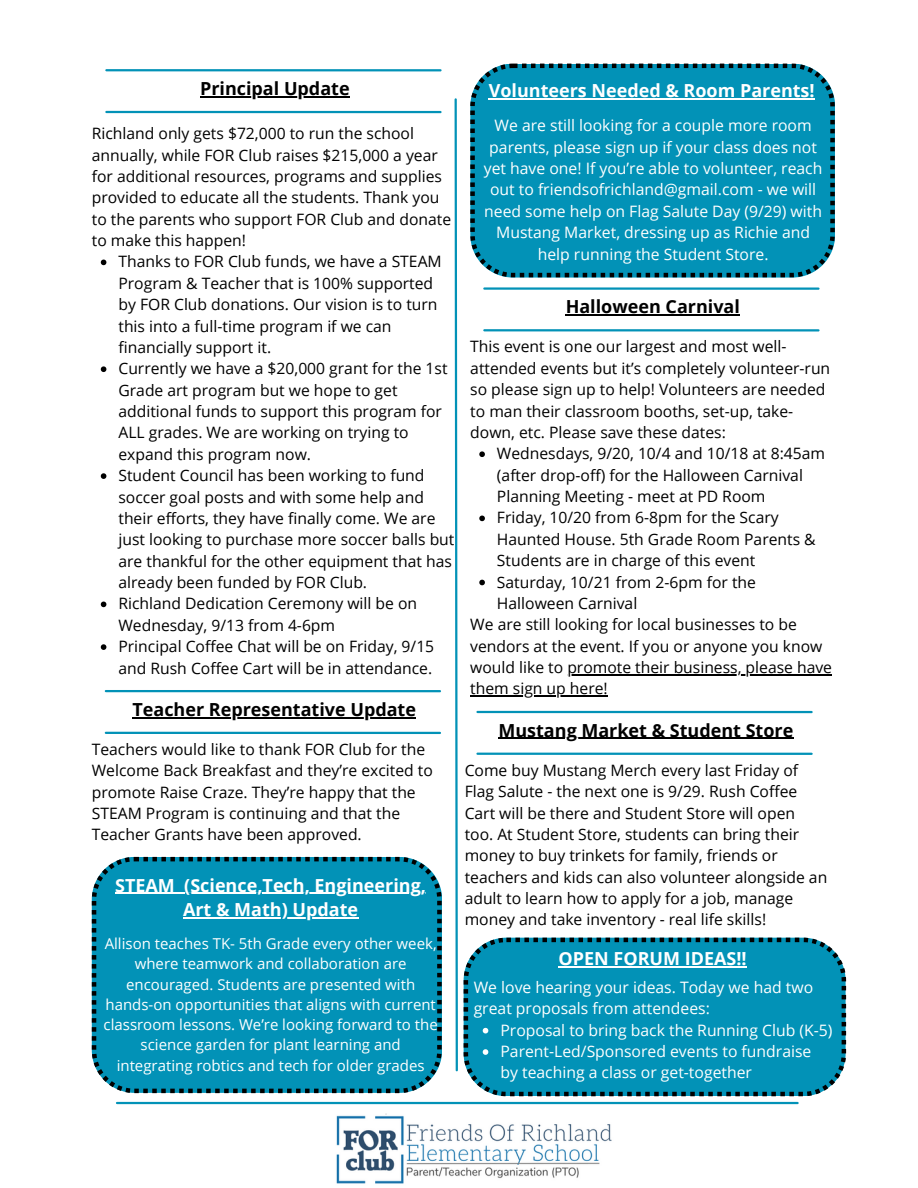
<style>
.page{position:relative;width:918px;height:1188px;background:#fff}
.page>*{position:absolute;margin:0;border:0;box-sizing:border-box;transform-origin:0 0}
.t1{font:700 18px/24.8px "Open Sans";color:#fff;text-align:center}
.t2{font:700 18px "Open Sans";color:#000}
.t3{font:15.75px/21.3px "Open Sans";color:#000}
.t4{font:15.75px/21.3px "Open Sans";color:#fff}
.t5{font:15px/20.2px "Open Sans";color:#fff;text-align:center}
</style>
<div class="page">
<hr style="left:106px;top:69px;width:335px;height:2px;background:#0292b7">
<svg style="left:454px;top:98px;width:4px;height:974px"></svg>
<img style="left:336px;top:1113px;width:276px;height:71px">
<hr style="left:106px;top:111px;width:335px;height:2px;background:#0292b7">
<hr style="left:200px;top:96px;width:150px;height:1px;background:#000">
<svg style="left:101px;top:260px;width:5px;height:5px"></svg>
<svg style="left:101px;top:366px;width:5px;height:6px"></svg>
<svg style="left:101px;top:473px;width:5px;height:6px"></svg>
<svg style="left:101px;top:602px;width:5px;height:5px"></svg>
<svg style="left:101px;top:644px;width:5px;height:6px"></svg>
<hr style="left:117px;top:1102px;width:681px;height:2px;background:#0292b7">
<hr style="left:106px;top:690px;width:334px;height:2px;background:#0292b7">
<hr style="left:106px;top:732px;width:334px;height:2px;background:#0292b7">
<hr style="left:132px;top:717px;width:284px;height:1px;background:#000">
<div style="left:92px;top:857px;width:350px;height:236px;background:#0292b7"></div>
<hr style="left:115px;top:893px;width:60px;height:1px;background:#fff">
<hr style="left:184px;top:893px;width:242px;height:1px;background:#fff">
<hr style="left:183px;top:918px;width:175px;height:1px;background:#fff">
<div style="left:470px;top:64px;width:365px;height:213px;background:#0292b7"></div>
<hr style="left:489px;top:98px;width:326px;height:2px;background:#fff">
<hr style="left:484px;top:287px;width:334px;height:3px;background:#0292b7">
<hr style="left:484px;top:329px;width:334px;height:3px;background:#0292b7">
<hr style="left:566px;top:314px;width:174px;height:2px;background:#000">
<svg style="left:479px;top:451px;width:6px;height:6px"></svg>
<svg style="left:479px;top:516px;width:6px;height:5px"></svg>
<svg style="left:479px;top:580px;width:6px;height:5px"></svg>
<hr style="left:567px;top:674px;width:265px;height:1px;background:#000">
<hr style="left:470px;top:696px;width:138px;height:1px;background:#000">
<hr style="left:477px;top:711px;width:335px;height:2px;background:#0292b7">
<hr style="left:477px;top:753px;width:335px;height:2px;background:#0292b7">
<hr style="left:498px;top:738px;width:296px;height:1px;background:#000">
<svg style="left:464px;top:938px;width:382px;height:158px;background:#0990b2"></svg>
<hr style="left:559px;top:966px;width:188px;height:1px;background:#fff">
<svg style="left:483px;top:1028px;width:5px;height:5px"></svg>
<svg style="left:483px;top:1049px;width:5px;height:6px"></svg>
<p class="t2" style="left:200px;top:76px;width:151px">Principal Update</p>
<p class="t3" style="left:92px;top:122px;width:361px">Richland only gets $72,000 to run the school annually, while FOR Club raises $215,000 a year for additional resources, programs and supplies provided to educate all the students. Thank you to the parents who support FOR Club and donate to make this happen!</p>
<p class="t3" style="left:118px;top:251px;width:325px">Thanks to FOR Club funds, we have a STEAM Program &amp; Teacher that is 100% supported by FOR Club donations. Our vision is to turn this into a full-time program if we can financially support it.</p>
<p class="t3" style="left:118px;top:358px;width:331px">Currently we have a $20,000 grant for the 1st Grade art program but we hope to get additional funds to support this program for ALL grades. We are working on trying to expand this program now.</p>
<p class="t3" style="left:118px;top:464px;width:338px">Student Council has been working to fund soccer goal posts and with some help and their efforts, they have finally come. We are just looking to purchase more soccer balls but are thankful for the other equipment that has already been funded by FOR Club.</p>
<p class="t3" style="left:118px;top:593px;width:300px">Richland Dedication Ceremony will be on<br>Wednesday, 9/13 from 4-6pm</p>
<p class="t3" style="left:118px;top:635px;width:317px">Principal Coffee Chat will be on Friday, 9/15 and Rush Coffee Cart will be in attendance.</p>
<p class="t2" style="left:132px;top:697px;width:285px">Teacher Representative Update</p>
<p class="t3" style="left:92px;top:738px;width:343px">Teachers would like to thank FOR Club for the Welcome Back Breakfast and they’re excited to promote Raise Craze. They’re happy that the STEAM Program is continuing and that the Teacher Grants have been approved.</p>
<p class="t1" style="left:115px;top:872px;width:312px">STEAM (Science,Tech, Engineering,<br>Art &amp; Math) Update</p>
<p class="t5" style="left:104px;top:933px;width:336px">Allison teaches TK- 5th Grade every other week, where teamwork and collaboration are encouraged. Students are presented with hands-on opportunities that aligns with current classroom lessons. We’re looking forward to the science garden for plant learning and integrating robtics and tech for older grades</p>
<p class="t1" style="left:489px;top:78px;width:328px">Volunteers Needed &amp; Room Parents!</p>
<p class="t4" style="left:484px;top:115px;width:340px;text-align:center">We are still looking for a couple more room parents, please sign up if your class does not yet have one! If you’re able to volunteer, reach out to friendsofrichland@gmail.com - we will need some help on Flag Salute Day (9/29) with Mustang Market, dressing up as Richie and help running the Student Store.</p>
<p class="t2" style="left:566px;top:294px;width:176px">Halloween Carnival</p>
<p class="t3" style="left:470px;top:336px;width:361px">This event is one our largest and most well&shy;attended events but it’s completely volunteer-run so please sign up to help! Volunteers are needed to man their classroom booths, set-up, take&shy;down, etc. Please save these dates:</p>
<p class="t3" style="left:497px;top:443px;width:330px">Wednesdays, 9/20, 10/4 and 10/18 at 8:45am (after drop-off) for the Halloween Carnival<br>Planning Meeting - meet at PD Room</p>
<p class="t3" style="left:497px;top:507px;width:320px">Friday, 10/20 from 6-8pm for the Scary<br>Haunted House. 5th Grade Room Parents &amp;<br>Students are in charge of this event</p>
<p class="t3" style="left:497px;top:571px;width:261px">Saturday, 10/21 from 2-6pm for the<br>Halloween Carnival</p>
<p class="t3" style="left:470px;top:614px;width:363px">We are still looking for local businesses to be vendors at the event. If you or anyone you know would like to promote their business, please have them sign up here!</p>
<p class="t2" style="left:498px;top:717px;width:296px">Mustang Market &amp; Student Store</p>
<p class="t3" style="left:465px;top:759px;width:364px">Come buy Mustang Merch every last Friday of Flag Salute - the next one is 9/29. Rush Coffee Cart will be there and Student Store will open too. At Student Store, students can bring their money to buy trinkets for family, friends or teachers and kids can also volunteer alongside an adult to learn how to apply for a job, manage money and take inventory - real life skills!</p>
<p class="t1" style="left:559px;top:945px;width:190px">OPEN FORUM IDEAS!!</p>
<p class="t4" style="left:474px;top:976px;width:341px">We love hearing your ideas. Today we had two great proposals from attendees:</p>
<p class="t4" style="left:500px;top:1019px;width:334px">Proposal to bring back the Running Club (K-5)</p>
<p class="t4" style="left:500px;top:1040px;width:312px">Parent-Led/Sponsored events to fundraise by teaching a class or get-together</p>
</div>
